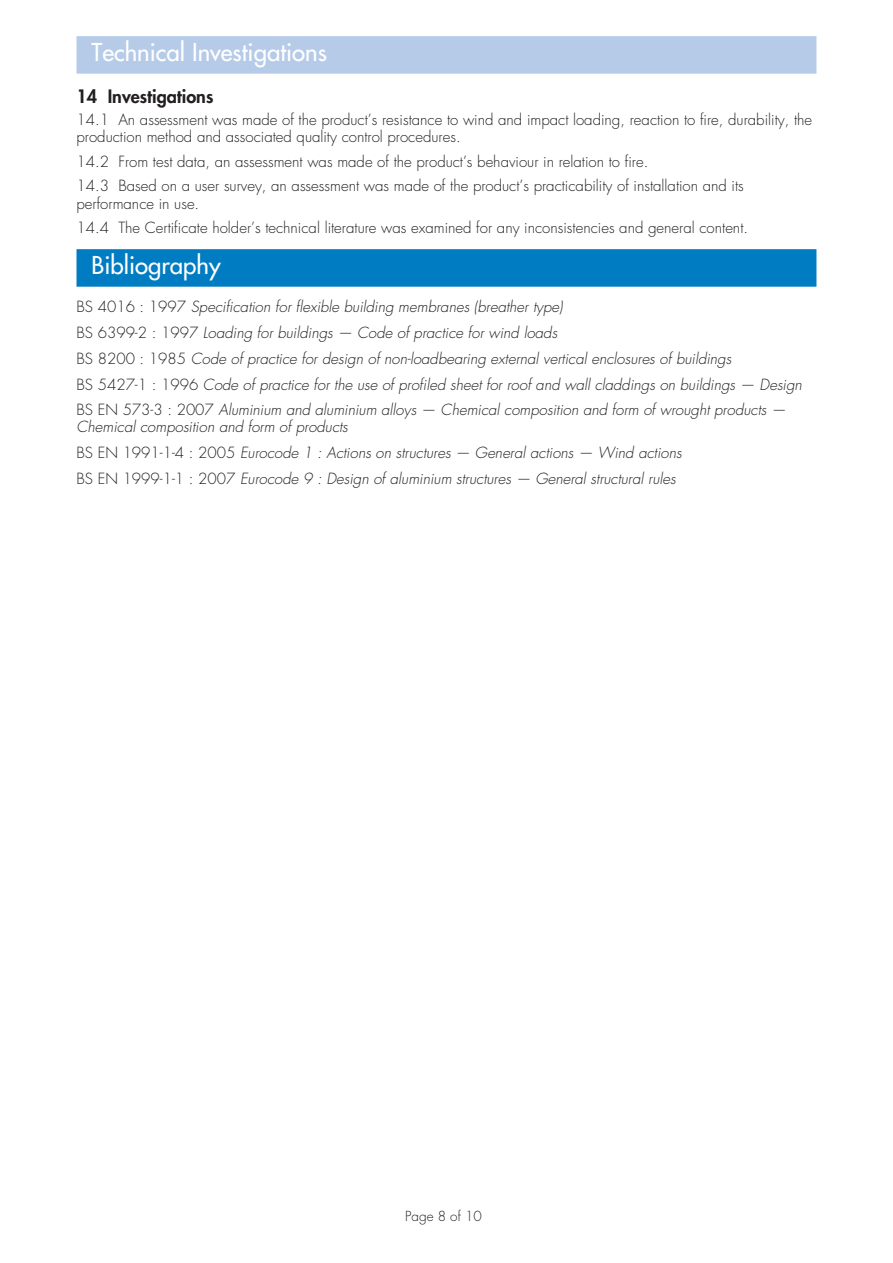
<style>
.page{position:relative;width:893px;height:1263px;background:#fff}
.page>*{position:absolute;margin:0;border:0;box-sizing:border-box;transform-origin:0 0}
.reverse_video_30{font:24px "Futura";color:#fff}
.reverse_video{font:24px "Futura";color:#fff}
.head{font:800 18px "Futura";color:#231f20}
.Bibliography_New{font:italic 300 15px/17px "Futura";color:#231f20}
.t1{font:300 15px/17.2px "Futura";color:#231f20}
.t2{font:300 13.5px "Futura";color:#231f20}
.s1{font-style:normal}
</style>
<div class="page">
<div style="left:76px;top:36px;width:740px;height:38px;background:#b6cbe8"></div>
<div style="left:76px;top:249px;width:740px;height:38px;background:#007cc2"></div>
<p class="reverse_video_30" style="left:92px;top:37px;width:237px">Technical Investigations</p>
<p class="head" style="left:76px;top:85px;width:138px">14 Investigations</p>
<p class="t1" style="left:76px;top:111px;width:737px">14.1 An assessment was made of the product’s resistance to wind and impact loading, reaction to fire, durability, the production method and associated quality control procedures.</p>
<p class="t1" style="left:76px;top:153px;width:573px">14.2 From test data, an assessment was made of the product’s behaviour in relation to fire.</p>
<p class="t1" style="left:76px;top:178px;width:669px">14.3 Based on a user survey, an assessment was made of the product’s practicability of installation and its performance in use.</p>
<p class="t1" style="left:76px;top:220px;width:673px">14.4 The Certificate holder’s technical literature was examined for any inconsistencies and general content.</p>
<p class="reverse_video" style="left:92px;top:250px;width:131px">Bibliography</p>
<p class="Bibliography_New" style="left:76px;top:298px;width:488px"><span class="s1">BS 4016 : 1997</span> Specification for flexible building membranes (breather type)</p>
<p class="Bibliography_New" style="left:76px;top:324px;width:482px"><span class="s1">BS 6399-2 : 1997</span> Loading for buildings — Code of practice for wind loads</p>
<p class="Bibliography_New" style="left:76px;top:350px;width:656px"><span class="s1">BS 8200 : 1985</span> Code of practice for design of non-loadbearing external vertical enclosures of buildings</p>
<p class="Bibliography_New" style="left:76px;top:376px;width:727px"><span class="s1">BS 5427-1 : 1996</span> Code of practice for the use of profiled sheet for roof and wall claddings on buildings — Design</p>
<p class="Bibliography_New" style="left:76px;top:402px;width:711px"><span class="s1">BS EN 573-3 : 2007</span> Aluminium and aluminium alloys — Chemical composition and form of wrought products —<br>Chemical composition and form of products</p>
<p class="Bibliography_New" style="left:76px;top:445px;width:607px"><span class="s1">BS EN 1991-1-4 : 2005</span> Eurocode 1 : Actions on structures — General actions — Wind actions</p>
<p class="Bibliography_New" style="left:76px;top:471px;width:601px"><span class="s1">BS EN 1999-1-1 : 2007</span> Eurocode 9 : Design of aluminium structures — General structural rules</p>
<p class="t2" style="left:405px;top:1208px;width:78px">Page 8 of 10</p>
</div>
